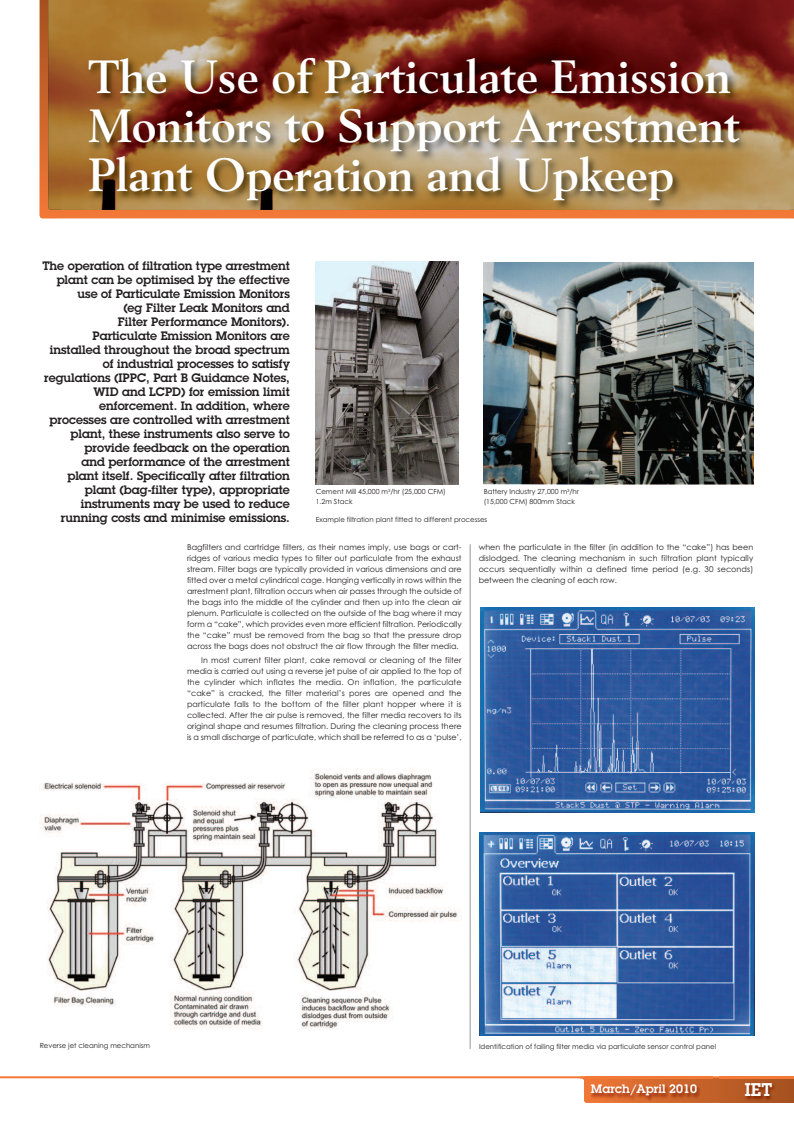
<style>
.page{position:relative;width:794px;height:1134px;background:#fff}
.page>*{position:absolute;margin:0;border:0;box-sizing:border-box;transform-origin:0 0}
.t1{font:700 46px/49px "Berling";color:#fff}
.t2{font:600 18px "Lubalin Graph";color:#fff}
.t3{font:600 12px/14px "Lubalin Graph";color:#231f20;text-align:right}
.t4{font:600 12px "Lubalin Graph";color:#fff}
.t5{font:8px/11px "Century Gothic";color:#231f20;text-align:justify}
.t6{font:7px/10px "Century Gothic";color:#231f20}
</style>
<div class="page">
<svg style="left:579px;top:1078px;width:140px;height:25px"></svg>
<hr style="left:0;top:1076px;width:794px;height:2px;background:#f37937">
<img style="left:48px;top:0;width:746px;height:210px">
<hr style="left:470px;top:544px;width:1px;height:505px;background:#939598">
<img style="left:61px;top:49px;width:728px;height:170px">
<img style="left:481px;top:608px;width:273px;height:204px">
<img style="left:479px;top:832px;width:275px;height:204px">
<img style="left:484px;top:262px;width:269px;height:223px">
<img style="left:40px;top:768px;width:421px;height:262px">
<img style="left:316px;top:262px;width:143px;height:223px">
<img style="left:585px;top:1078px;width:127px;height:25px">
<img style="left:719px;top:1078px;width:75px;height:25px">
<h1 class="t1" style="left:88px;top:56px;width:652px">The Use of Particulate Emission<br>Monitors to Support Arrestment<br>Plant Operation and Upkeep</h1>
<p class="t3" style="left:42px;top:260px;width:249px">The operation of filtration type arrestment plant can be optimised by the effective use of Particulate Emission Monitors<br>(eg Filter Leak Monitors and<br>Filter Performance Monitors).<br>Particulate Emission Monitors are installed throughout the broad spectrum of industrial processes to satisfy regulations (IPPC, Part B Guidance Notes, WID and LCPD) for emission limit enforcement. In addition, where processes are controlled with arrestment plant, these instruments also serve to provide feedback on the operation<br>and performance of the arrestment<br>plant itself. Specifically after filtration plant (bag-filter type), appropriate instruments may be used to reduce running costs and minimise emissions.</p>
<p class="t6" style="left:316px;top:486px;width:132px">Cement Mill 45,000 m<sup>3</sup>/hr (25,000 CFM)<br>1.2m Stack</p>
<p class="t6" style="left:484px;top:486px;width:97px">Battery Industry 27,000 m<sup>3</sup>/hr (15,000 CFM) 800mm Stack</p>
<p class="t6" style="left:316px;top:515px;width:173px">Example filtration plant fitted to different processes</p>
<p class="t5" style="left:187px;top:542px;width:276px">Bagfilters and cartridge filters, as their names imply, use bags or cart&shy;ridges of various media types to filter out particulate from the exhaust stream. Filter bags are typically provided in various dimensions and are fitted over a metal cylindrical cage. Hanging vertically in rows within the arrestment plant, filtration occurs when air passes through the outside of the bags into the middle of the cylinder and then up into the clean air plenum. Particulate is collected on the outside of the bag where it may form a “cake”, which provides even more efficient filtration. Periodically the “cake” must be removed from the bag so that the pressure drop across the bags does not obstruct the air flow through the filter media.</p>
<p class="t5" style="left:187px;top:655px;width:276px;text-indent:14px">In most current filter plant, cake removal or cleaning of the filter media is carried out using a reverse jet pulse of air applied to the top of the cylinder which inflates the media. On inflation, the particulate “cake” is cracked, the filter material’s pores are opened and the particulate falls to the bottom of the filter plant hopper where it is collected. After the air pulse is removed, the filter media recovers to its original shape and resumes filtration. During the cleaning process there is a small discharge of particulate, which shall be referred to as a ‘pulse’,</p>
<p class="t5" style="left:478px;top:542px;width:276px">when the particulate in the filter (in addition to the “cake”) has been dislodged. The cleaning mechanism in such filtration plant typically occurs sequentially within a defined time period (e.g. 30 seconds) between the cleaning of each row.</p>
<p class="t6" style="left:40px;top:1041px;width:112px">Reverse jet cleaning mechanism</p>
<p class="t6" style="left:479px;top:1042px;width:238px">Identification of failing filter media via particulate sensor control panel</p>
<h3 class="t4" style="left:591px;top:1085px;width:108px">March/April 2010</h3>
<h2 class="t2" style="left:745px;top:1083px;width:29px">IET</h2>
</div>
